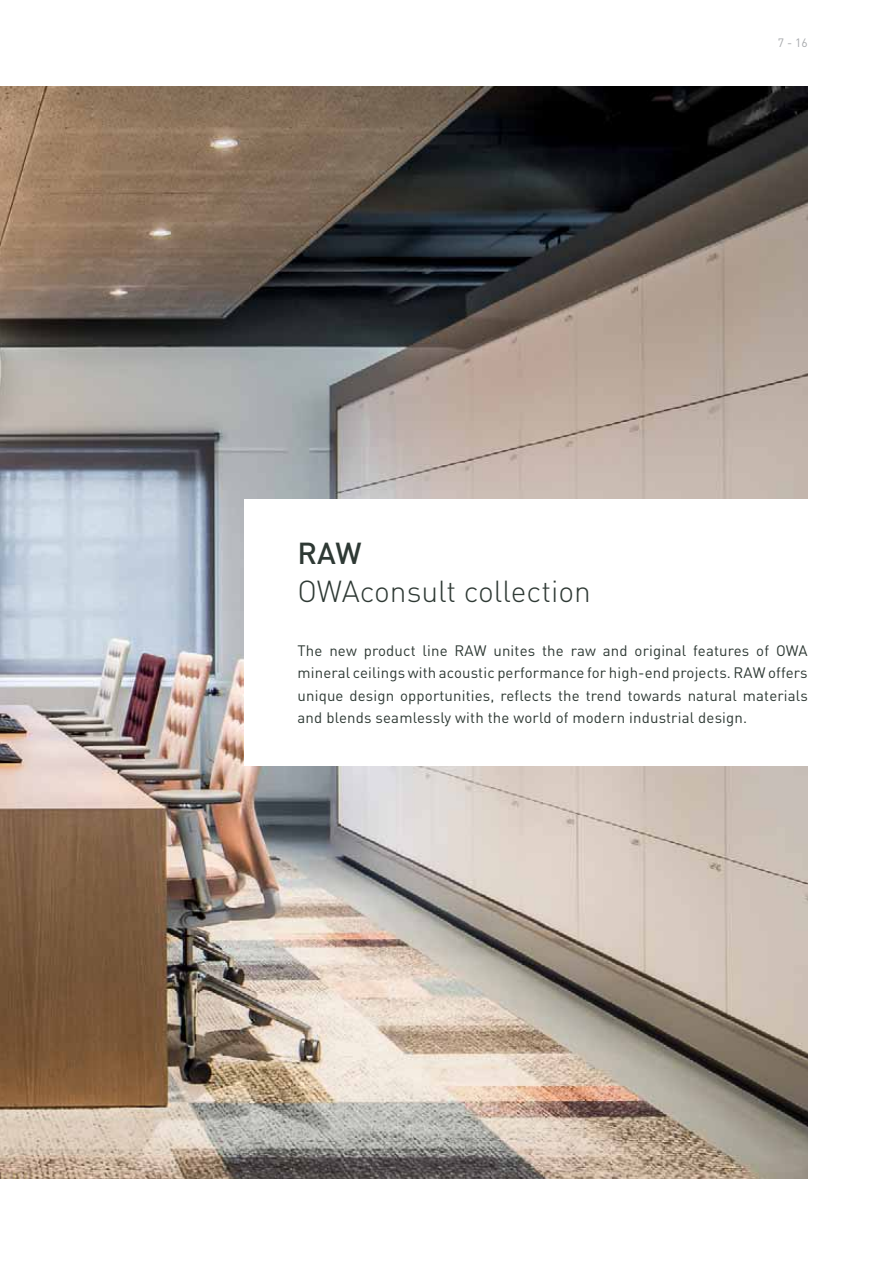
<style>
.page{position:relative;width:893px;height:1263px;background:#fff}
.page>*{position:absolute;margin:0;border:0;box-sizing:border-box;transform-origin:0 0}
.t1{font:300 30px "DIN Pro";color:#2e3934}
.t2{font:500 30px "DIN Pro";color:#2e3934}
.t3{font:15px/22.5px "DIN Pro";letter-spacing:.01em;color:#2e3934;text-align:justify}
.t4{font:12px "DIN Pro";color:#a7a9ac}
</style>
<div class="page">
<img style="left:0;top:86px;width:808px;height:1093px">
<div style="left:244px;top:499px;width:649px;height:267px;background:#fff"></div>
<p class="t4" style="left:778px;top:39px;width:31px">7 - 16</p>
<h1 class="t2" style="left:298px;top:537px;width:66px">RAW</h1>
<h1 class="t1" style="left:298px;top:580px;width:295px">OWAconsult collection</h1>
<p class="t3" style="left:298px;top:641px;width:512px">The new product line RAW unites the raw and original features of OWA mineral ceilings with acoustic performance for high-end projects. RAW offers unique design opportunities, reflects the trend towards natural materials and blends seamlessly with the world of modern industrial design.</p>
</div>
